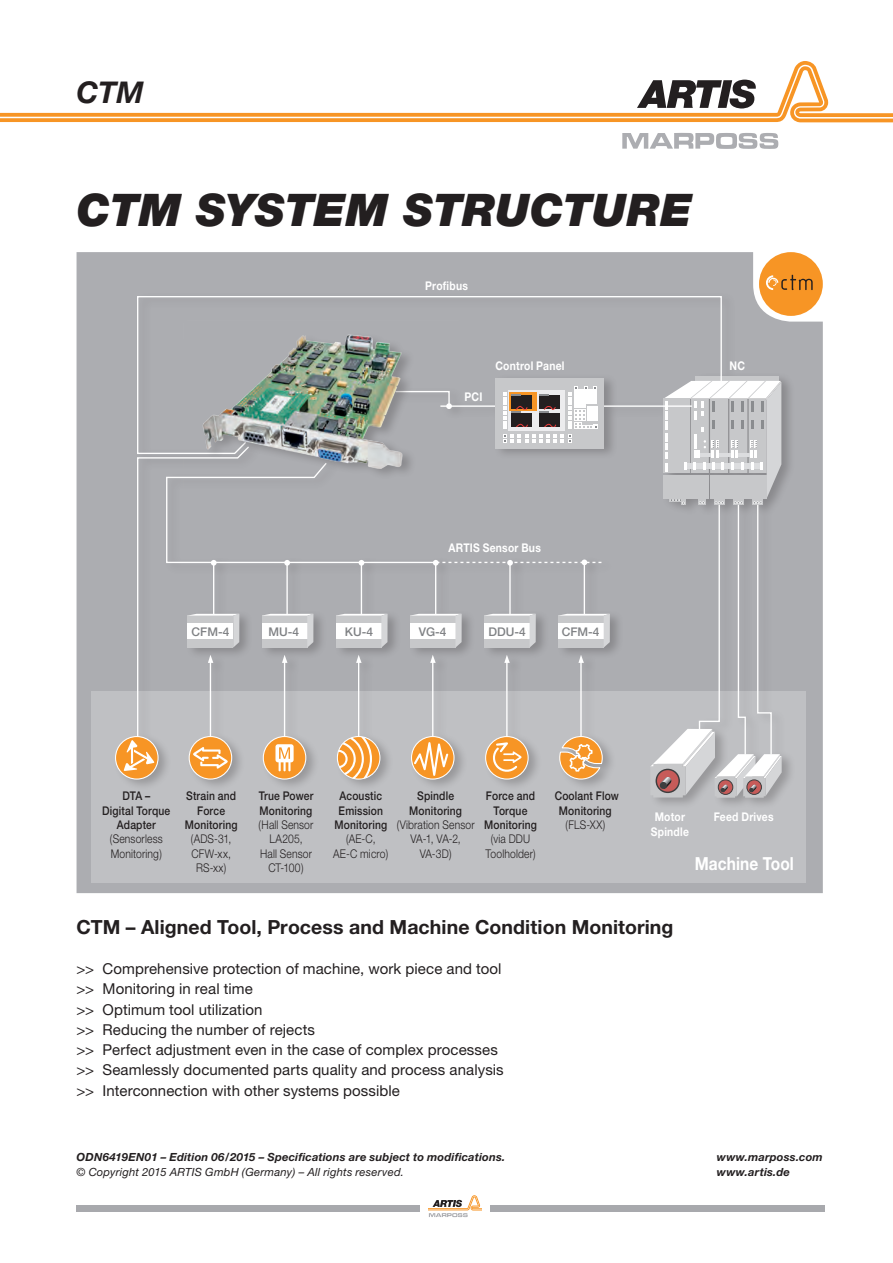
<style>
.page{position:relative;width:893px;height:1263px;background:#fff}
.page>*{position:absolute;margin:0;border:0;box-sizing:border-box;transform-origin:0 0}
.t1{font:italic 900 45px "Helvetica Neue";color:#231f20}
.t2{font:italic 700 30px "Helvetica Neue";color:#231f20}
.t3{font:700 19.5px "Helvetica Neue";letter-spacing:.005em;color:#231f20}
.t4{font:700 18px "Helvetica Neue";letter-spacing:.005em;color:#fff;scale:.86 1}
.t5{font:15px/20.2px "Helvetica Neue";letter-spacing:.005em;color:#231f20}
.t6{font:500 12px/14.4px "Helvetica Neue";letter-spacing:.015em;color:#231f20;text-align:center;scale:.86 1}
.t7{font:300 12px/14.4px "Helvetica Neue";letter-spacing:.015em;color:#231f20;text-align:center;scale:.86 1}
.t8{font:700 12px/14.4px "Helvetica Neue";letter-spacing:.02em;color:#fff;text-align:center;scale:.86 1}
.t9{font:500 12px "Helvetica Neue";color:#808285}
.t10{font:italic 700 11.25px/15px "Helvetica Neue";letter-spacing:.015em;color:#231f20}
.t11{font:italic 11.25px "Helvetica Neue";letter-spacing:.02em;color:#231f20}
</style>
<div class="page">
<div style="left:77px;top:252px;width:746px;height:641px;background:#acadb1"></div>
<div style="left:91px;top:691px;width:715px;height:191px;background:#bfc0c3"></div>
<div style="left:113px;top:292px;width:683px;height:518px;background:#231f20;opacity:.25"></div>
<svg style="left:394px;top:505px;width:378px;height:251px"></svg>
<div style="left:695px;top:376px;width:83px;height:6px;background:#c7c8ca"></div>
<svg style="left:722px;top:381px;width:59px;height:124px;background:#cbccce"></svg>
<svg style="left:650px;top:729px;width:132px;height:69px"></svg>
<svg style="left:559px;top:746px;width:44px;height:34px"></svg>
<svg style="left:136px;top:295px;width:586px;height:451px"></svg>
<div style="left:165px;top:461px;width:438px;height:105px;background:#acadb1"></div>
<div style="left:263px;top:736px;width:43px;height:43px;background:#f79525;border-radius:50%"></div>
<div style="left:263px;top:736px;width:43px;height:44px;border:1px solid #fff;border-radius:50%"></div>
<div style="left:275px;top:744px;width:19px;height:18px;background:#fff;border-radius:3px"></div>
<svg style="left:279px;top:747px;width:12px;height:25px"></svg>
<svg style="left:411px;top:736px;width:43px;height:43px"></svg>
<div style="left:411px;top:736px;width:44px;height:44px;border:1px solid #fff;border-radius:50%"></div>
<svg style="left:413px;top:742px;width:36px;height:34px"></svg>
<svg style="left:189px;top:736px;width:43px;height:43px"></svg>
<div style="left:189px;top:736px;width:43px;height:44px;border:1px solid #fff;border-radius:50%"></div>
<svg style="left:190px;top:747px;width:41px;height:22px"></svg>
<svg style="left:116px;top:736px;width:42px;height:43px"></svg>
<div style="left:115px;top:736px;width:44px;height:44px;border:1px solid #fff;border-radius:50%"></div>
<svg style="left:124px;top:740px;width:30px;height:31px"></svg>
<svg style="left:486px;top:736px;width:42px;height:43px"></svg>
<div style="left:485px;top:736px;width:44px;height:44px;border:1px solid #fff;border-radius:50%"></div>
<svg style="left:492px;top:742px;width:32px;height:31px"></svg>
<div style="left:337px;top:736px;width:43px;height:44px;border:1px solid #fff;border-radius:50%"></div>
<svg style="left:338px;top:737px;width:41px;height:41px;background:#eeb36f"></svg>
<div style="left:77px;top:1206px;width:343px;height:6px;background:#a8a9ad"></div>
<div style="left:490px;top:1206px;width:335px;height:6px;background:#a8a9ad"></div>
<svg style="left:428px;top:1195px;width:54px;height:22px"></svg>
<svg style="left:622px;top:133px;width:156px;height:16px"></svg>
<svg style="left:0;top:66px;width:893px;height:56px"></svg>
<svg style="left:637px;top:80px;width:119px;height:29px"></svg>
<img style="left:184px;top:321px;width:276px;height:184px">
<div style="left:759px;top:252px;width:64px;height:64px;background:#f79525;border-radius:50%"></div>
<svg style="left:766px;top:275px;width:47px;height:15px"></svg>
<h2 class="t2" style="left:77px;top:74px;width:69px">CTM</h2>
<h1 class="t1" style="left:77px;top:183px;width:617px">CTM SYST EM STRUCT URE</h1>
<p class="t8" style="left:425px;top:278px;width:51px">Profibus</p>
<p class="t8" style="left:465px;top:389px;width:22px">PCI</p>
<p class="t8" style="left:495px;top:359px;width:82px">Control Panel</p>
<p class="t8" style="left:730px;top:359px;width:20px">NC</p>
<p class="t8" style="left:449px;top:540px;width:109px">ARTIS Sensor Bus</p>
<p class="t9" style="left:192px;top:624px;width:39px">CFM-4</p>
<p class="t9" style="left:268px;top:624px;width:32px">MU-4</p>
<p class="t9" style="left:345px;top:624px;width:30px">KU-4</p>
<p class="t9" style="left:419px;top:624px;width:29px">VG-4</p>
<p class="t9" style="left:488px;top:624px;width:39px">DDU-4</p>
<p class="t9" style="left:562px;top:624px;width:39px">CFM-4</p>
<p class="t6" style="left:102px;top:788px;width:81px">DTA –<br>Digital Torque<br>Adapter</p>
<p class="t7" style="left:110px;top:832px;width:63px;text-align:left">(Sensorless<br>Monitoring)</p>
<p class="t6" style="left:185px;top:788px;width:63px">Strain and<br>Force<br>Monitoring</p>
<p class="t7" style="left:191px;top:832px;width:49px">(ADS-31,<br>CFW-xx,<br>RS-xx)</p>
<p class="t6" style="left:259px;top:788px;width:65px;text-align:left">True Power<br>Monitoring</p>
<p class="t7" style="left:259px;top:817px;width:65px">(Hall Sensor<br>LA205,<br>Hall Sensor<br>CT-100)</p>
<p class="t6" style="left:334px;top:788px;width:63px">Acoustic<br>Emission<br>Monitoring</p>
<p class="t7" style="left:333px;top:832px;width:66px">(AE-C,<br>AE-C micro)</p>
<p class="t6" style="left:409px;top:788px;width:63px">Spindle<br>Monitoring</p>
<p class="t7" style="left:397px;top:817px;width:92px">(Vibration Sensor<br>VA-1, VA-2,<br>VA-3D)</p>
<p class="t6" style="left:484px;top:788px;width:63px">Force and<br>Torque<br>Monitoring</p>
<p class="t7" style="left:486px;top:832px;width:60px">(via DDU<br>Toolholder)</p>
<p class="t6" style="left:555px;top:788px;width:76px">Coolant Flow<br>Monitoring</p>
<p class="t7" style="left:565px;top:817px;width:48px">(FLS-XX)</p>
<p class="t8" style="left:651px;top:810px;width:46px">Motor<br>Spindle</p>
<p class="t8" style="left:714px;top:810px;width:71px">Feed Drives</p>
<p class="t4" style="left:695px;top:852px;width:117px">Machine Tool</p>
<h3 class="t3" style="left:77px;top:915px;width:598px">CTM – Aligned Tool, Process and Machine Condition Monitoring</h3>
<p class="t5" style="left:77px;top:958px;width:429px">&gt;&gt; Comprehensive protection of machine, work piece and tool &gt;&gt; Monitoring in real time<br>&gt;&gt; Optimum tool utilization<br>&gt;&gt; Reducing the number of rejects<br>&gt;&gt; Perfect adjustment even in the case of complex processes &gt;&gt; Seamlessly documented parts quality and process analysis &gt;&gt; Interconnection with other systems possible</p>
<p class="t10" style="left:77px;top:1149px;width:430px">ODN6419EN01 – Edition 06/2015 – Specifications are subject to modifications.</p>
<p class="t11" style="left:77px;top:1165px;width:329px">© Copyright 2015 ARTIS GmbH (Germany) – All rights reserved.</p>
<p class="t10" style="left:717px;top:1149px;width:107px">www.marposs.com www.artis.de</p>
</div>
